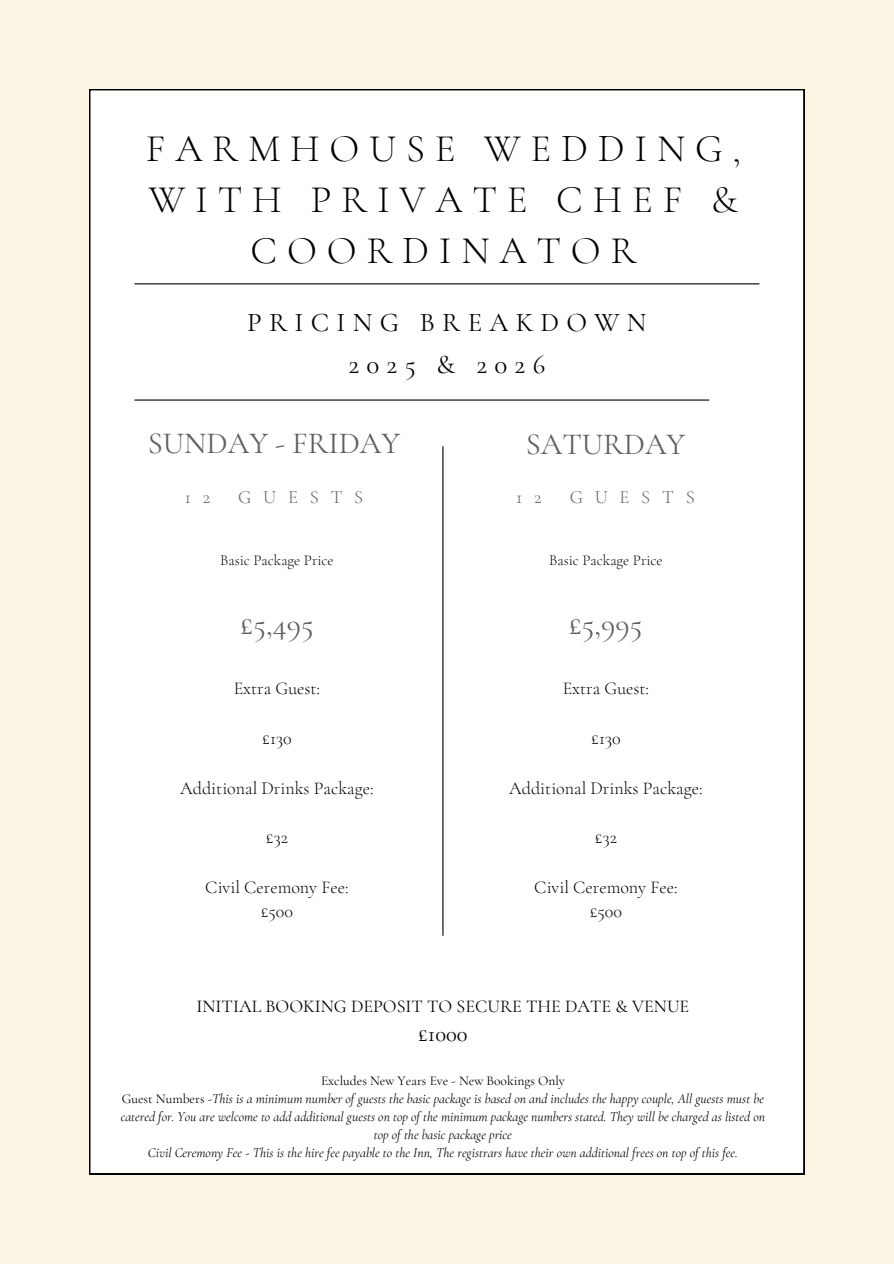
<style>
.page{position:relative;width:894px;height:1264px;background:#fff}
.page>*{position:absolute;margin:0;border:0;box-sizing:border-box;transform-origin:0 0}
.t1{font:300 39px/50.7px "Cormorant Garamond";letter-spacing:.25em;color:#000001;text-align:center}
.t2{font:30.6px "Cormorant Garamond";color:#5f5e62}
.t3{font:27px/42.8px "Cormorant Garamond";letter-spacing:.27em;color:#000001;text-align:center}
.t4{font:22.5px "Cormorant Garamond";color:#000}
.t5{font:300 18.6px "Cormorant Garamond";letter-spacing:.635em;color:#5f5e62}
.t6{font:300 18px/24.8px "Cormorant Garamond";color:#000;text-align:center}
.t7{font:18px "Cormorant Garamond";color:#000}
.t8{font:300 15px "Cormorant Garamond";color:#000}
.t9{font:italic 13.5px/18px "Cormorant Garamond";color:#000;text-align:center}
.s1{font-style:normal}
</style>
<div class="page">
<div style="left:0;top:0;width:893px;height:1263px;background:#fbf4e3"></div>
<div style="left:89px;top:89px;width:715px;height:1085px;background:#fff"></div>
<hr style="left:135px;top:283px;width:623px;height:1px;background:#000001">
<hr style="left:442px;top:446px;width:1px;height:489px;background:#000">
<hr style="left:135px;top:399px;width:573px;height:1px;background:#000">
<h1 class="t1" style="left:146px;top:124px;width:596px">FARMHOUSE WEDDING,<br>WITH PRIVATE CHEF &amp;<br>COORDINATOR</h1>
<h3 class="t3" style="left:247px;top:300px;width:400px">PRICING BREAKDOWN<br>2025 &amp; 2026</h3>
<h2 class="t2" style="left:148px;top:424px;width:254px">SUNDAY - FRIDAY</h2>
<h2 class="t2" style="left:525px;top:425px;width:161px">SATURDAY</h2>
<h3 class="t5" style="left:185px;top:485px;width:27px">1 2</h3>
<h3 class="t5" style="left:238px;top:485px;width:126px">GUESTS</h3>
<h3 class="t5" style="left:516px;top:485px;width:27px">1 2</h3>
<h3 class="t5" style="left:569px;top:485px;width:126px">GUESTS</h3>
<p class="t8" style="left:220px;top:551px;width:115px">Basic Package Price</p>
<p class="t8" style="left:549px;top:551px;width:115px">Basic Package Price</p>
<h2 class="t2" style="left:240px;top:606px;width:75px">£5,495</h2>
<h2 class="t2" style="left:568px;top:606px;width:75px">£5,995</h2>
<h3 class="t6" style="left:234px;top:676px;width:88px">Extra Guest:</h3>
<h3 class="t6" style="left:562px;top:676px;width:88px">Extra Guest:</h3>
<h3 class="t6" style="left:262px;top:726px;width:31px">£130</h3>
<h3 class="t6" style="left:180px;top:775px;width:195px">Additional Drinks Package:</h3>
<h3 class="t6" style="left:266px;top:825px;width:23px">£32</h3>
<h3 class="t6" style="left:205px;top:874px;width:145px">Civil Ceremony Fee: £500</h3>
<h3 class="t6" style="left:591px;top:726px;width:31px">£130</h3>
<h3 class="t6" style="left:509px;top:775px;width:195px">Additional Drinks Package:</h3>
<h3 class="t6" style="left:594px;top:825px;width:23px">£32</h3>
<h3 class="t6" style="left:534px;top:874px;width:145px">Civil Ceremony Fee: £500</h3>
<h3 class="t7" style="left:196px;top:995px;width:494px">INITIAL BOOKING DEPOSIT TO SECURE THE DATE &amp; VENUE</h3>
<h3 class="t4" style="left:418px;top:1020px;width:51px">£1000</h3>
<p class="t9" style="left:121px;top:1071px;width:645px"><span class="s1">Excludes New Years Eve - New Bookings Only<br>Guest Numbers -</span>This is a minimum number of guests the basic package is based on and includes the happy couple, All guests must be catered for. You are welcome to add additional guests on top of the minimum package numbers stated. They will be charged as listed on top of the basic package price<br>Civil Ceremony Fee - This is the hire fee payable to the Inn, The registrars have their own additional frees on top of this fee.</p>
</div>
